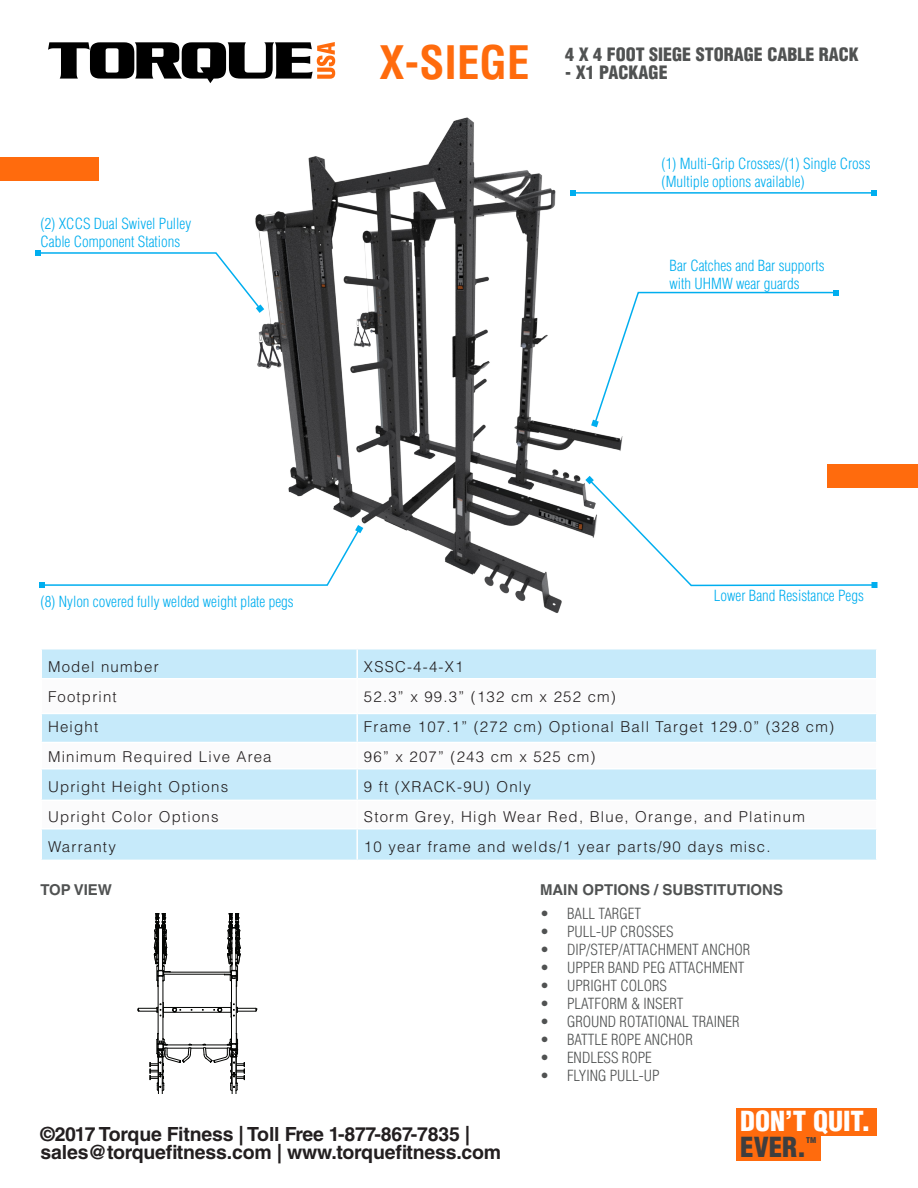
<style>
.page{position:relative;width:918px;height:1188px;background:#fff}
.page>*{position:absolute;margin:0;border:0;box-sizing:border-box;transform-origin:0 0}
.t1{font:700 condensed 45px "Helvetica LT Std";color:#ff6b0d}
.t2{font:900 condensed 27px "Helvetica LT Std";color:#fff}
.t3{font:900 condensed 27px "Helvetica LT Std";color:#3e3e3f}
.t4{font:700 19.5px/18px "Helvetica LT Std";letter-spacing:-.01em;color:#231f20}
.t5{font:900 condensed 18px "Helvetica LT Std";color:#505252}
.Text_left{font:300 15px "Helvetica LT Std";letter-spacing:.08em;color:#231f20}
.Features_heading{font:300 condensed 15px/18px "Helvetica LT Std";color:#00aeef}
.t6{font:300 condensed 15px "Helvetica LT Std";color:#505252}
.t7{font:700 15px "Helvetica LT Std";color:#505252}
.t8{font:900 condensed 7.8px "Helvetica LT Std";color:#3e3e3f}
</style>
<div class="page">
<img style="left:255px;top:117px;width:368px;height:496px">
<div style="left:827px;top:464px;width:91px;height:24px;background:#ff6b0d"></div>
<div style="left:0;top:157px;width:99px;height:23px;background:#ff6b0d"></div>
<svg style="left:48px;top:42px;width:287px;height:41px"></svg>
<div style="left:736px;top:1108px;width:141px;height:28px;background:#ff6b0d"></div>
<div style="left:736px;top:1132px;width:84px;height:28px;background:#ff6b0d"></div>
<div style="left:42px;top:650px;width:834px;height:210px;background:#c6eafa"></div>
<svg style="left:42px;top:680px;width:834px;height:148px"></svg>
<hr style="left:356px;top:650px;width:2px;height:28px;background:#fff">
<hr style="left:40px;top:678px;width:317px;height:2px;background:#fff">
<hr style="left:357px;top:678px;width:521px;height:2px;background:#fff">
<hr style="left:356px;top:679px;width:2px;height:34px;background:#fff">
<hr style="left:40px;top:713px;width:317px;height:1px;background:#fff">
<hr style="left:357px;top:713px;width:521px;height:1px;background:#fff">
<hr style="left:356px;top:714px;width:2px;height:28px;background:#fff">
<hr style="left:40px;top:742px;width:317px;height:1px;background:#fff">
<hr style="left:357px;top:742px;width:521px;height:1px;background:#fff">
<hr style="left:356px;top:743px;width:2px;height:25px;background:#fff">
<hr style="left:40px;top:768px;width:317px;height:2px;background:#fff">
<hr style="left:357px;top:768px;width:521px;height:2px;background:#fff">
<hr style="left:356px;top:770px;width:2px;height:30px;background:#fff">
<hr style="left:40px;top:800px;width:317px;height:1px;background:#fff">
<hr style="left:357px;top:800px;width:521px;height:1px;background:#fff">
<hr style="left:356px;top:801px;width:2px;height:27px;background:#fff">
<hr style="left:40px;top:828px;width:317px;height:2px;background:#fff">
<hr style="left:357px;top:828px;width:521px;height:2px;background:#fff">
<hr style="left:356px;top:830px;width:2px;height:30px;background:#fff">
<svg style="left:39px;top:525px;width:324px;height:63px"></svg>
<svg style="left:35px;top:250px;width:229px;height:63px"></svg>
<svg style="left:585px;top:476px;width:286px;height:111px"></svg>
<div style="left:871px;top:582px;width:7px;height:6px;background:#00aeef"></div>
<svg style="left:591px;top:290px;width:248px;height:137px"></svg>
<hr style="left:573px;top:192px;width:301px;height:2px;background:#00aeef">
<svg style="left:871px;top:190px;width:6px;height:6px"></svg>
<svg style="left:570px;top:190px;width:6px;height:6px"></svg>
<hr style="left:163px;top:974px;width:68px;height:1px;background:#040503">
<hr style="left:163px;top:972px;width:68px;height:1px;background:#040503">
<hr style="left:163px;top:1007px;width:68px;height:1px;background:#040503">
<hr style="left:163px;top:1012px;width:68px;height:1px;background:#040503">
<svg style="left:214px;top:1008px;width:8px;height:4px"></svg>
<svg style="left:173px;top:1008px;width:8px;height:4px"></svg>
<hr style="left:158px;top:986px;width:1px;height:48px;background:#040503">
<hr style="left:163px;top:976px;width:1px;height:68px;background:#040503">
<svg style="left:138px;top:1002px;width:26px;height:16px"></svg>
<hr style="left:236px;top:986px;width:1px;height:48px;background:#040503">
<svg style="left:233px;top:1002px;width:24px;height:16px"></svg>
<hr style="left:231px;top:976px;width:1px;height:68px;background:#040503">
<svg style="left:224px;top:913px;width:17px;height:74px"></svg>
<svg style="left:154px;top:913px;width:17px;height:74px"></svg>
<svg style="left:150px;top:1033px;width:95px;height:61px"></svg>
<h1 class="t1" style="left:380px;top:34px;width:152px">X-SIEGE</h1>
<p class="t5" style="left:565px;top:43px;width:295px">4 X 4 FOOT SIEGE STORAGE CABLE RACK</p>
<p class="t5" style="left:565px;top:61px;width:104px">- X1 PACKAGE</p>
<p class="Features_heading" style="left:40px;top:214px;width:152px">(2) XCCS Dual Swivel Pulley<br>Cable Component Stations</p>
<p class="Features_heading" style="left:40px;top:592px;width:255px">(8) Nylon covered fully welded weight plate pegs</p>
<p class="Features_heading" style="left:662px;top:154px;width:211px">(1) Multi-Grip Crosses/(1) Single Cross</p>
<p class="Features_heading" style="left:662px;top:172px;width:145px">(Multiple options available)</p>
<p class="Features_heading" style="left:670px;top:256px;width:156px">Bar Catches and Bar supports with UHMW wear guards</p>
<p class="Features_heading" style="left:714px;top:586px;width:151px">Lower Band Resistance Pegs</p>
<p class="Text_left" style="left:48px;top:657px;width:112px">Model number</p>
<p class="Text_left" style="left:364px;top:657px;width:101px">XSSC-4-4-X1</p>
<p class="Text_left" style="left:48px;top:687px;width:70px">Footprint</p>
<p class="Text_left" style="left:364px;top:687px;width:253px">52.3” x 99.3” (132 cm x 252 cm)</p>
<p class="Text_left" style="left:48px;top:717px;width:52px">Height</p>
<p class="Text_left" style="left:364px;top:717px;width:472px">Frame 107.1” (272 cm) Optional Ball Target 129.0” (328 cm)</p>
<p class="Text_left" style="left:48px;top:747px;width:225px">Minimum Required Live Area</p>
<p class="Text_left" style="left:364px;top:747px;width:233px">96” x 207” (243 cm x 525 cm)</p>
<p class="Text_left" style="left:48px;top:777px;width:182px">Upright Height Options</p>
<p class="Text_left" style="left:364px;top:777px;width:168px">9 ft (XRACK-9U) Only</p>
<p class="Text_left" style="left:48px;top:807px;width:172px">Upright Color Options</p>
<p class="Text_left" style="left:364px;top:807px;width:442px">Storm Grey, High Wear Red, Blue, Orange, and Platinum</p>
<p class="Text_left" style="left:48px;top:837px;width:69px">Warranty</p>
<p class="Text_left" style="left:364px;top:837px;width:408px">10 year frame and welds/1 year parts/90 days misc.</p>
<p class="t7" style="left:40px;top:880px;width:73px">TOP VIEW</p>
<h3 class="t4" style="left:40px;top:1124px;width:462px">©2017 Torque Fitness | Toll Free 1-877-867-7835 | sales@torquefitness.com | www.torquefitness.com</h3>
<p class="t7" style="left:540px;top:880px;width:245px">MAIN OPTIONS / SUBSTITUTIONS</p>
<p class="t6" style="left:540px;top:904px;width:103px">• BALL TARGET</p>
<p class="t6" style="left:540px;top:922px;width:135px">• PULL-UP CROSSES</p>
<p class="t6" style="left:540px;top:940px;width:212px">• DIP/STEP/ATTACHMENT ANCHOR</p>
<p class="t6" style="left:540px;top:958px;width:206px">• UPPER BAND PEG ATTACHMENT</p>
<p class="t6" style="left:540px;top:976px;width:129px">• UPRIGHT COLORS</p>
<p class="t6" style="left:540px;top:994px;width:145px">• PLATFORM &amp; INSERT</p>
<p class="t6" style="left:540px;top:1012px;width:201px">• GROUND ROTATIONAL TRAINER</p>
<p class="t6" style="left:540px;top:1030px;width:154px">• BATTLE ROPE ANCHOR</p>
<p class="t6" style="left:540px;top:1048px;width:113px">• ENDLESS ROPE</p>
<p class="t6" style="left:540px;top:1066px;width:121px">• FLYING PULL-UP</p>
<h2 class="t2" style="left:740px;top:1104px;width:132px">DON’T QUIT.</h2>
<h2 class="t3" style="left:740px;top:1130px;width:68px">EVER.</h2>
<p class="t8" style="left:806px;top:1135px;width:12px">TM</p>
</div>
